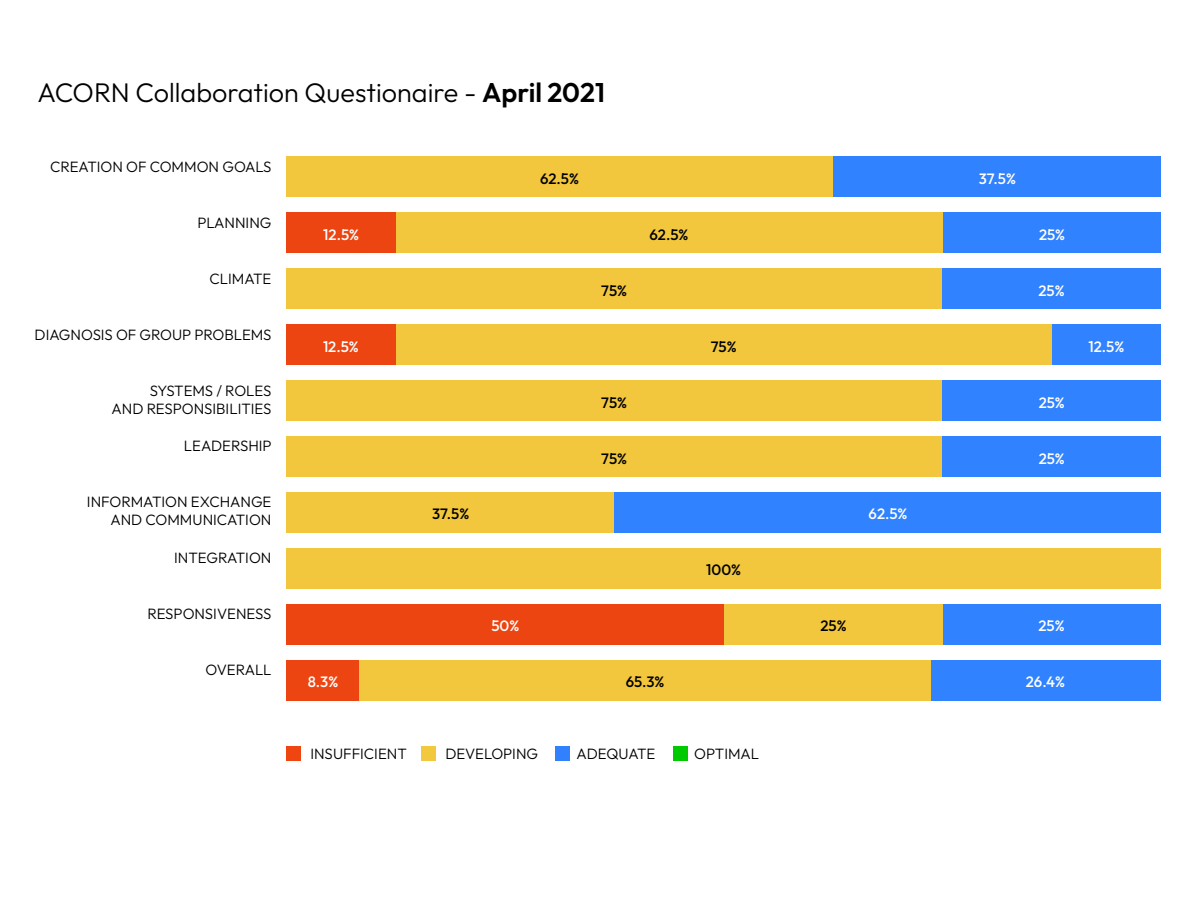
<style>
.page{position:relative;width:1200px;height:900px;background:#fff}
.page>*{position:absolute;margin:0;border:0;box-sizing:border-box;transform-origin:0 0}
.t1{font:300 27px "Outfit";color:#000}
.t2{font:300 15px/18px "Outfit";color:#000;text-align:right}
.t3{font:500 15px "Outfit";color:#fff}
.t4{font:500 15px "Outfit";color:#000}
.s1{font-weight:600}
</style>
<div class="page">
<div style="left:833px;top:157px;width:328px;height:40px;background:#3082ff"></div>
<div style="left:942px;top:213px;width:219px;height:40px;background:#3082ff"></div>
<div style="left:942px;top:269px;width:219px;height:40px;background:#3082ff"></div>
<div style="left:1052px;top:325px;width:109px;height:40px;background:#3082ff"></div>
<div style="left:942px;top:381px;width:219px;height:40px;background:#3082ff"></div>
<div style="left:942px;top:436px;width:219px;height:41px;background:#3082ff"></div>
<div style="left:614px;top:492px;width:547px;height:41px;background:#3082ff"></div>
<div style="left:942px;top:604px;width:219px;height:41px;background:#3082ff"></div>
<div style="left:930px;top:660px;width:231px;height:41px;background:#3082ff"></div>
<div style="left:286px;top:157px;width:547px;height:40px;background:#f2c73d"></div>
<div style="left:396px;top:213px;width:546px;height:40px;background:#f2c73d"></div>
<div style="left:286px;top:269px;width:656px;height:40px;background:#f2c73d"></div>
<div style="left:396px;top:325px;width:656px;height:40px;background:#f2c73d"></div>
<div style="left:286px;top:381px;width:656px;height:40px;background:#f2c73d"></div>
<div style="left:286px;top:436px;width:656px;height:41px;background:#f2c73d"></div>
<div style="left:286px;top:492px;width:328px;height:41px;background:#f2c73d"></div>
<div style="left:286px;top:548px;width:875px;height:41px;background:#f2c73d"></div>
<div style="left:724px;top:604px;width:218px;height:41px;background:#f2c73d"></div>
<div style="left:359px;top:660px;width:571px;height:41px;background:#f2c73d"></div>
<div style="left:286px;top:213px;width:110px;height:40px;background:#ed4512"></div>
<div style="left:286px;top:325px;width:110px;height:40px;background:#ed4512"></div>
<div style="left:286px;top:604px;width:438px;height:41px;background:#ed4512"></div>
<div style="left:286px;top:660px;width:73px;height:41px;background:#ed4512"></div>
<div style="left:286px;top:746px;width:15px;height:15px;background:#ee4511"></div>
<div style="left:421px;top:746px;width:15px;height:15px;background:#f1c83e"></div>
<div style="left:555px;top:746px;width:15px;height:15px;background:#3181ff"></div>
<div style="left:673px;top:746px;width:15px;height:15px;background:#00c900"></div>
<p class="t1" style="left:38px;top:77px;width:569px">ACORN Collaboration Questionaire - <span class="s1">April 2021</span></p>
<p class="t2" style="left:50px;top:157px;width:223px">CREATION OF COMMON GOALS</p>
<p class="t2" style="left:197px;top:213px;width:76px">PLANNING</p>
<p class="t2" style="left:209px;top:269px;width:64px">CLIMATE</p>
<p class="t2" style="left:35px;top:325px;width:238px">DIAGNOSIS OF GROUP PROBLEMS</p>
<p class="t2" style="left:112px;top:381px;width:161px">SYSTEMS / ROLES<br>AND RESPONSIBILITIES</p>
<p class="t2" style="left:184px;top:437px;width:89px">LEADERSHIP</p>
<p class="t2" style="left:87px;top:493px;width:186px">INFORMATION EXCHANGE<br>AND COMMUNICATION</p>
<p class="t2" style="left:174px;top:549px;width:99px">INTEGRATION</p>
<p class="t2" style="left:147px;top:605px;width:126px">RESPONSIVENESS</p>
<p class="t2" style="left:206px;top:661px;width:68px">OVERALL</p>
<p class="t4" style="left:540px;top:170px;width:40px">62.5%</p>
<p class="t3" style="left:979px;top:170px;width:39px">37.5%</p>
<p class="t3" style="left:323px;top:226px;width:37px">12.5%</p>
<p class="t4" style="left:650px;top:226px;width:40px">62.5%</p>
<p class="t3" style="left:1039px;top:226px;width:28px">25%</p>
<p class="t3" style="left:323px;top:338px;width:37px">12.5%</p>
<p class="t3" style="left:308px;top:674px;width:32px">8.3%</p>
<p class="t4" style="left:432px;top:506px;width:39px">37.5%</p>
<p class="t3" style="left:491px;top:618px;width:29px">50%</p>
<p class="t4" style="left:601px;top:282px;width:27px">75%</p>
<p class="t4" style="left:601px;top:394px;width:27px">75%</p>
<p class="t4" style="left:601px;top:450px;width:27px">75%</p>
<p class="t4" style="left:626px;top:674px;width:40px">65.3%</p>
<p class="t4" style="left:711px;top:338px;width:27px">75%</p>
<p class="t4" style="left:706px;top:562px;width:36px">100%</p>
<p class="t3" style="left:869px;top:506px;width:40px">62.5%</p>
<p class="t4" style="left:820px;top:618px;width:28px">25%</p>
<p class="t3" style="left:1038px;top:282px;width:28px">25%</p>
<p class="t3" style="left:1039px;top:394px;width:28px">25%</p>
<p class="t3" style="left:1039px;top:450px;width:28px">25%</p>
<p class="t3" style="left:1038px;top:618px;width:28px">25%</p>
<p class="t3" style="left:1026px;top:674px;width:41px">26.4%</p>
<p class="t3" style="left:1088px;top:338px;width:37px">12.5%</p>
<p class="t2" style="left:310px;top:745px;width:98px">INSUFFICIENT</p>
<p class="t2" style="left:445px;top:745px;width:94px">DEVELOPING</p>
<p class="t2" style="left:576px;top:745px;width:81px">ADEQUATE</p>
<p class="t2" style="left:694px;top:745px;width:66px">OPTIMAL</p>
</div>
